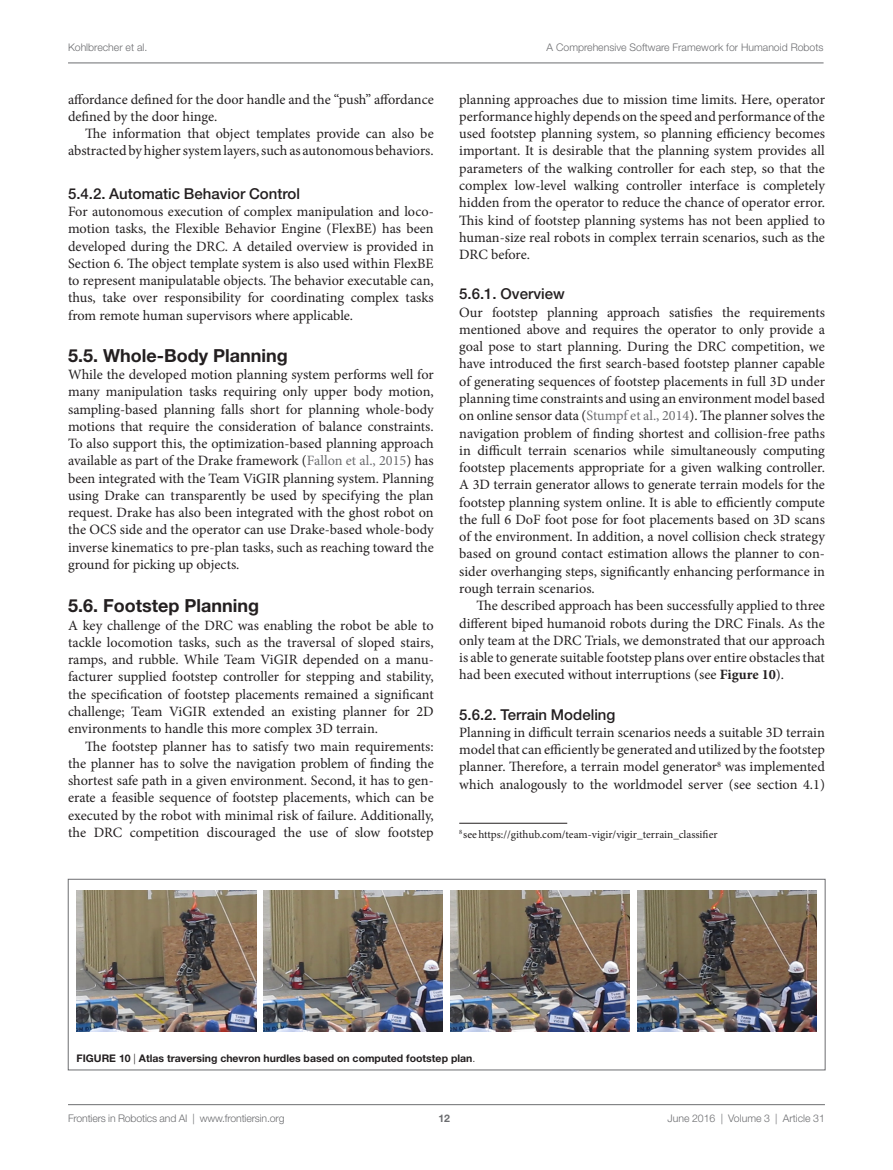
<style>
.page{position:relative;width:893px;height:1170px;background:#fff}
.page>*{position:absolute;margin:0;border:0;box-sizing:border-box;transform-origin:0 0}
.t1{font:700 18px "Helvetica Neue LT Std";color:#231f20}
.t2{font:500 15px "Helvetica Neue LT Std";color:#231f20}
.t3{font:14.25px/17.2px "Minion Pro";letter-spacing:-.005em;color:#231f20;text-align:justify}
.t4{font:11.25px "Minion Pro";color:#231f20}
.t5{font:300 10.5px "Helvetica Neue LT Std";color:#6c6d70}
.t6{font:700 10.5px "Helvetica Neue LT Std";color:#231f20}
.t7{font:700 10.5px "Helvetica Neue LT Std";color:#6c6d70}
.s1{color:#6c6d70}
.s2{font-weight:700}
.s3{font-weight:300}
</style>
<div class="page">
<img style="left:77px;top:890px;width:179px;height:141px">
<img style="left:264px;top:890px;width:179px;height:141px">
<img style="left:450px;top:890px;width:180px;height:141px">
<img style="left:637px;top:890px;width:180px;height:141px">
<div style="left:68px;top:879px;width:757px;height:191px;border:1px solid #6c6d70"></div>
<hr style="left:68px;top:63px;width:756px;height:1px;background:#6c6d70">
<hr style="left:68px;top:1104px;width:757px;height:1px;background:#6c6d70">
<hr style="left:459px;top:822px;width:108px;height:1px;background:#231f20">
<p class="t5" style="left:68px;top:41px;width:81px">Kohlbrecher et al.</p>
<p class="t5" style="left:547px;top:41px;width:278px">A Comprehensive Software Framework for Humanoid Robots</p>
<p class="t3" style="left:68px;top:90px;width:367px">affordance defined for the door handle and the “push” affordance defined by the door hinge.</p>
<p class="t3" style="left:68px;top:125px;width:367px;text-align:right">The information that object templates provide can also be abstracted by higher system layers, such as autonomous behaviors.</p>
<p class="t2" style="left:68px;top:184px;width:233px">5.4.2. Automatic Behavior Control</p>
<p class="t3" style="left:68px;top:203px;width:367px">For autonomous execution of complex manipulation and loco&shy;motion tasks, the Flexible Behavior Engine (FlexBE) has been developed during the DRC. A detailed overview is provided in Section 6. The object template system is also used within FlexBE to represent manipulatable objects. The behavior executable can, thus, take over responsibility for coordinating complex tasks from remote human supervisors where applicable.</p>
<p class="t1" style="left:68px;top:344px;width:221px">5.5. Whole-Body Planning</p>
<p class="t3" style="left:68px;top:366px;width:367px">While the developed motion planning system performs well for many manipulation tasks requiring only upper body motion, sampling-based planning falls short for planning whole-body motions that require the consideration of balance constraints.<br>To also support this, the optimization-based planning approach available as part of the Drake framework (<span class="s1">Fallon et al., 2015</span>) has been integrated with the Team ViGIR planning system. Planning using Drake can transparently be used by specifying the plan request. Drake has also been integrated with the ghost robot on the OCS side and the operator can use Drake-based whole-body inverse kinematics to pre-plan tasks, such as reaching toward the ground for picking up objects.</p>
<p class="t1" style="left:68px;top:594px;width:193px">5.6. Footstep Planning</p>
<p class="t3" style="left:68px;top:616px;width:367px">A key challenge of the DRC was enabling the robot be able to tackle locomotion tasks, such as the traversal of sloped stairs, ramps, and rubble. While Team ViGIR depended on a manu&shy;facturer supplied footstep controller for stepping and stability, the specification of footstep placements remained a significant challenge; Team ViGIR extended an existing planner for 2D environments to handle this more complex 3D terrain.</p>
<p class="t3" style="left:68px;top:737px;width:367px;text-indent:17px">The footstep planner has to satisfy two main requirements: the planner has to solve the navigation problem of finding the shortest safe path in a given environment. Second, it has to gen&shy;erate a feasible sequence of footstep placements, which can be executed by the robot with minimal risk of failure. Additionally, the DRC competition discouraged the use of slow footstep</p>
<p class="t3" style="left:459px;top:90px;width:367px">planning approaches due to mission time limits. Here, operator performance highly depends on the speed and performance of the used footstep planning system, so planning efficiency becomes important. It is desirable that the planning system provides all parameters of the walking controller for each step, so that the complex low-level walking controller interface is completely hidden from the operator to reduce the chance of operator error.<br>This kind of footstep planning systems has not been applied to human-size real robots in complex terrain scenarios, such as the DRC before.</p>
<p class="t2" style="left:459px;top:285px;width:107px">5.6.1. Overview</p>
<p class="t3" style="left:459px;top:303px;width:367px">Our footstep planning approach satisfies the requirements mentioned above and requires the operator to only provide a goal pose to start planning. During the DRC competition, we have introduced the first search-based footstep planner capable of generating sequences of footstep placements in full 3D under planning time constraints and using an environment model based on online sensor data (<span class="s1">Stumpf et al., 2014</span>). The planner solves the navigation problem of finding shortest and collision-free paths in difficult terrain scenarios while simultaneously computing footstep placements appropriate for a given walking controller.<br>A 3D terrain generator allows to generate terrain models for the footstep planning system online. It is able to efficiently compute the full 6 DoF foot pose for foot placements based on 3D scans of the environment. In addition, a novel collision check strategy based on ground contact estimation allows the planner to con&shy;sider overhanging steps, significantly enhancing performance in rough terrain scenarios.</p>
<p class="t3" style="left:459px;top:597px;width:367px;text-indent:17px">The described approach has been successfully applied to three different biped humanoid robots during the DRC Finals. As the only team at the DRC Trials, we demonstrated that our approach is able to generate suitable footstep plans over entire obstacles that had been executed without interruptions (see <span class="s2">Figure 10</span>).</p>
<p class="t2" style="left:459px;top:705px;width:158px">5.6.2. Terrain Modeling</p>
<p class="t3" style="left:459px;top:723px;width:367px">Planning in difficult terrain scenarios needs a suitable 3D terrain model that can efficiently be generated and utilized by the footstep planner. Therefore, a terrain model generator<sup>8</sup> was implemented which analogously to the worldmodel server (see section 4.1)</p>
<p class="t4" style="left:459px;top:826px;width:260px"><sup>8</sup> seehttps://github.com/team-vigir/vigir_terrain_classifier</p>
<p class="t6" style="left:77px;top:1051px;width:400px">FIGURE 10 <span class="s3">|</span> Atlas traversing chevron hurdles based on computed footstep plan<span class="s3">.</span></p>
<p class="t5" style="left:68px;top:1111px;width:218px">Frontiers in Robotics and AI | www.frontiersin.org</p>
<p class="t5" style="left:667px;top:1111px;width:159px">June 2016 | Volume 3 | Article 31</p>
<p class="t7" style="left:439px;top:1111px;width:13px">12</p>
</div>
